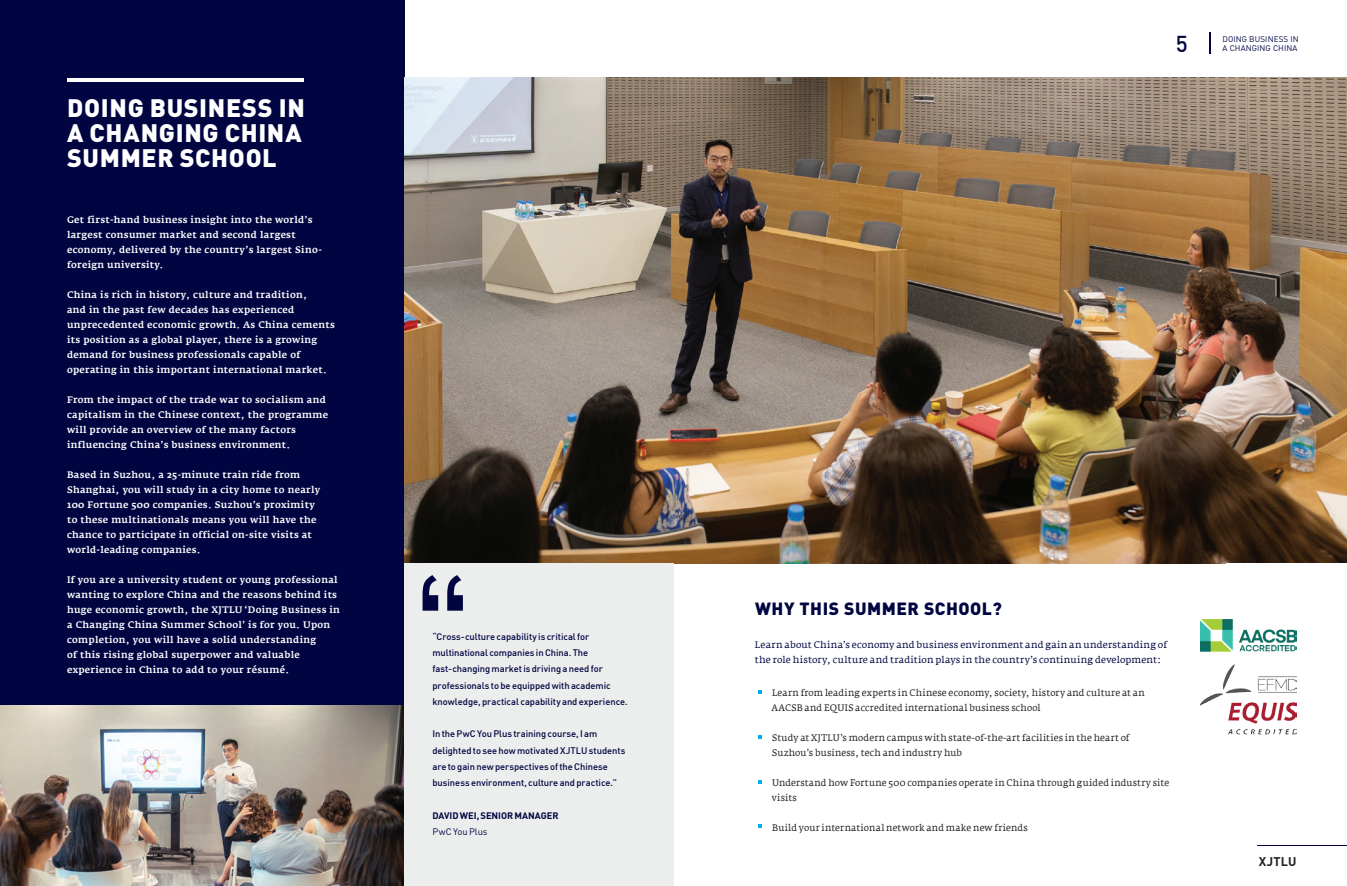
<style>
.page{position:relative;width:1347px;height:886px;background:#fff}
.page>*{position:absolute;margin:0;border:0;box-sizing:border-box;transform-origin:0 0}
.t1{font:156.25px "Hiragino Sans GB W3";color:#000541}
.t2{font:900 25px/25px "DIN";letter-spacing:.025em;color:#fff}
.t3{font:500 22.5px "DIN";color:#000541}
.t4{font:900 17.5px "DIN";letter-spacing:.03em;color:#000541}
.t5{font:700 12.5px "DIN";letter-spacing:.025em;color:#231f20}
.t6{font:500 9.38px/15px "Fedra Serif A";letter-spacing:.03em;color:#fff}
.t7{font:9.38px/15px "Fedra Serif A";letter-spacing:.015em;color:#231f20;scale:.96 1}
.t8{font:500 9.38px/16.2px "DIN";letter-spacing:-.005em;color:#000541}
.t9{font:9.38px/15px "Fedra Serif A";letter-spacing:.015em;color:#000541}
.t10{font:700 9.38px "DIN";letter-spacing:-.005em;color:#000541}
.t11{font:9.38px "DIN";letter-spacing:-.005em;color:#000541}
.t12{font:8.12px/9.8px "DIN";letter-spacing:.01em;color:#000541}
</style>
<div class="page">
<svg style="left:1209px;top:32px;width:1px;height:22px"></svg>
<hr style="left:1257px;top:845px;width:89px;height:1px;background:#000541">
<div style="left:0;top:0;width:404px;height:766px;background:#000541"></div>
<hr style="left:67px;top:78px;width:237px;height:3px;background:#fff">
<img style="left:404px;top:78px;width:942px;height:485px">
<svg style="left:758px;top:690px;width:3px;height:4px"></svg>
<svg style="left:758px;top:780px;width:3px;height:4px"></svg>
<svg style="left:758px;top:824px;width:3px;height:4px"></svg>
<img style="left:1200px;top:619px;width:96px;height:115px">
<img style="left:0;top:705px;width:404px;height:181px">
<div style="left:404px;top:563px;width:269px;height:323px;background:#eceded"></div>
<h2 class="t2" style="left:67px;top:94px;width:239px">DOING BUSINESS IN<br>A CHANGING CHINA<br>SUMMER SCHOOL</h2>
<p class="t6" style="left:67px;top:212px;width:256px">Get first-hand business insight into the world’s largest consumer market and second largest economy, delivered by the country’s largest Sino&shy;foreign university.</p>
<p class="t6" style="left:67px;top:287px;width:269px">China is rich in history, culture and tradition,<br>and in the past few decades has experienced unprecedented economic growth. As China cements its position as a global player, there is a growing demand for business professionals capable of operating in this important international market.</p>
<p class="t6" style="left:67px;top:392px;width:262px">From the impact of the trade war to socialism and capitalism in the Chinese context, the programme will provide an overview of the many factors influencing China’s business environment.</p>
<p class="t6" style="left:67px;top:467px;width:255px">Based in Suzhou, a 25-minute train ride from Shanghai, you will study in a city home to nearly 100 Fortune 500 companies. Suzhou’s proximity to these multinationals means you will have the chance to participate in official on-site visits at world-leading companies.</p>
<p class="t6" style="left:67px;top:572px;width:274px">If you are a university student or young professional wanting to explore China and the reasons behind its huge economic growth, the XJTLU ‘Doing Business in a Changing China Summer School’ is for you. Upon completion, you will have a solid understanding<br>of this rising global superpower and valuable experience in China to add to your résumé.</p>
<h1 class="t1" style="left:315px;top:551px;width:158px">“</h1>
<p class="t8" style="left:432px;top:628px;width:197px">“Cross-culture capability is critical for multinational companies in China. The fast-changing market is driving a need for professionals to be equipped with academic knowledge, practical capability and experience.</p>
<p class="t8" style="left:432px;top:725px;width:194px">In the PwC You Plus training course, I am delighted to see how motivated XJTLU students are to gain new perspectives of the Chinese business environment, culture and practice.”</p>
<p class="t10" style="left:432px;top:809px;width:128px">DAVID WEI, SENIOR MANAGER</p>
<p class="t11" style="left:432px;top:826px;width:57px">PwC You Plus</p>
<h3 class="t3" style="left:1175px;top:29px;width:13px">5</h3>
<p class="t12" style="left:1222px;top:34px;width:78px">DOING BUSINESS IN<br>A CHANGING CHINA</p>
<h3 class="t4" style="left:755px;top:596px;width:248px">WHY THIS SUMMER SCHOOL?</h3>
<p class="t9" style="left:755px;top:637px;width:414px">Learn about China’s economy and business environment and gain an understanding of the role history, culture and tradition plays in the country’s continuing development:</p>
<p class="t7" style="left:771px;top:685px;width:390px">Learn from leading experts in Chinese economy, society, history and culture at an<br>AACSB and EQUIS accredited international business school</p>
<p class="t7" style="left:772px;top:730px;width:374px">Study at XJTLU’s modern campus with state-of-the-art facilities in the heart of<br>Suzhou’s business, tech and industry hub</p>
<p class="t7" style="left:772px;top:775px;width:415px">Understand how Fortune 500 companies operate in China through guided industry site visits</p>
<p class="t7" style="left:772px;top:820px;width:268px">Build your international network and make new friends</p>
<h3 class="t5" style="left:1258px;top:853px;width:39px">XJTLU</h3>
</div>
